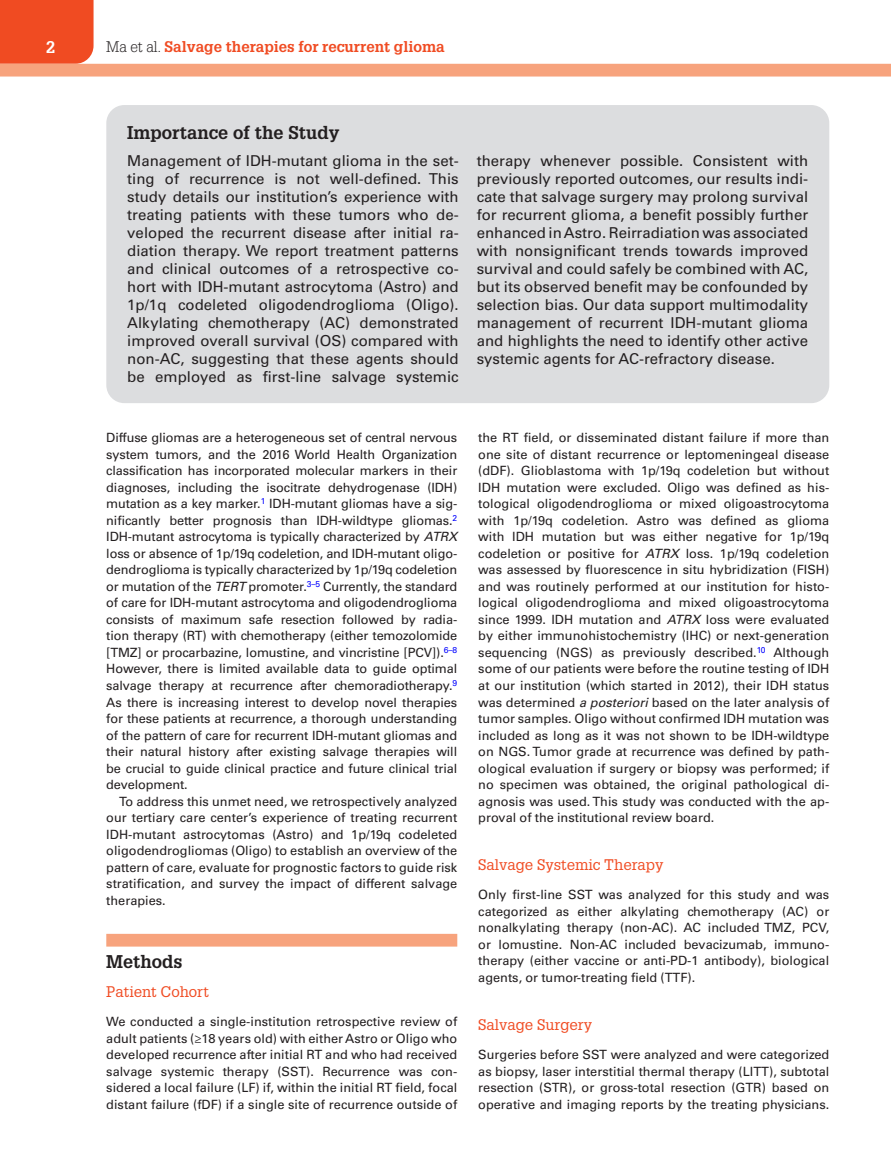
<style>
.page{position:relative;width:891px;height:1175px;background:#fff}
.page>*{position:absolute;margin:0;border:0;box-sizing:border-box;transform-origin:0 0}
.t1{font:700 18px "Glypha LT Std";color:#231f20}
.t2{font:700 16.5px "Glypha LT Std";color:#fff}
.t3{font:15px/18px "Univers LT Std";color:#231f20;text-align:justify}
.t4{font:15px "Glypha LT Std";color:#f04b22}
.t5{font:700 15px "Glypha LT Std";color:#f04b22}
.t6{font:12.75px/16.5px "Univers LT Std";color:#231f20;text-align:justify}
.s1{font-weight:300;color:#231f20}
.s2{font-style:italic}
</style>
<div class="page">
<div style="left:0;top:0;width:94px;height:64px;background:#f04b22"></div>
<div style="left:0;top:64px;width:891px;height:12px;background:#f7a37d"></div>
<div style="left:106px;top:933px;width:351px;height:13px;background:#f7a37d"></div>
<div style="left:106px;top:105px;width:723px;height:298px;background:#dcdddf;border-radius:18px"></div>
<p class="t2" style="left:46px;top:37px;width:11px">2</p>
<p class="t5" style="left:106px;top:37px;width:340px"><span class="s1">Ma et al.</span> Salvage therapies for recurrent glioma</p>
<h1 class="t1" style="left:127px;top:121px;width:214px">Importance of the Study</h1>
<p class="t3" style="left:127px;top:152px;width:333px">Management of IDH-mutant glioma in the set&shy;ting of recurrence is not well-defined. This study details our institution’s experience with treating patients with these tumors who de&shy;veloped the recurrent disease after initial ra&shy;diation therapy. We report treatment patterns and clinical outcomes of a retrospective co&shy;hort with IDH-mutant astrocytoma (Astro) and 1p/1q codeleted oligodendroglioma (Oligo).<br>Alkylating chemotherapy (AC) demonstrated improved overall survival (OS) compared with non-AC, suggesting that these agents should be employed as first-line salvage systemic</p>
<p class="t3" style="left:477px;top:152px;width:333px">therapy whenever possible. Consistent with previously reported outcomes, our results indi&shy;cate that salvage surgery may prolong survival for recurrent glioma, a benefit possibly further enhanced in Astro. Reirradiation was associated with nonsignificant trends towards improved survival and could safely be combined with AC, but its observed benefit may be confounded by selection bias. Our data support multimodality management of recurrent IDH-mutant glioma and highlights the need to identify other active systemic agents for AC-refractory disease.</p>
<p class="t6" style="left:106px;top:430px;width:353px">Diffuse gliomas are a heterogeneous set of central nervous system tumors, and the 2016 World Health Organization classification has incorporated molecular markers in their diagnoses, including the isocitrate dehydrogenase (IDH) mutation as a key marker.<sup>1</sup> IDH-mutant gliomas have a sig&shy;nificantly better prognosis than IDH-wildtype gliomas.<sup>2<br></sup>IDH-mutant astrocytoma is typically characterized by <span class="s2">ATRX </span>loss or absence of 1p/19q codeletion, and IDH-mutant oligo&shy;dendroglioma is typically characterized by 1p/19q codeletion or mutation of the <span class="s2">TERT</span> promoter.<sup>3–5</sup> Currently, the standard of care for IDH-mutant astrocytoma and oligodendroglioma consists of maximum safe resection followed by radia&shy;tion therapy (RT) with chemotherapy (either temozolomide [TMZ] or procarbazine, lomustine, and vincristine [PCV]).<sup>6–8<br></sup>However, there is limited available data to guide optimal salvage therapy at recurrence after chemoradiotherapy.<sup>9<br></sup>As there is increasing interest to develop novel therapies for these patients at recurrence, a thorough understanding of the pattern of care for recurrent IDH-mutant gliomas and their natural history after existing salvage therapies will be crucial to guide clinical practice and future clinical trial development.</p>
<p class="t6" style="left:106px;top:793px;width:353px;text-indent:13px">To address this unmet need, we retrospectively analyzed our tertiary care center’s experience of treating recurrent IDH-mutant astrocytomas (Astro) and 1p/19q codeleted oligodendrogliomas (Oligo) to establish an overview of the pattern of care, evaluate for prognostic factors to guide risk stratification, and survey the impact of different salvage therapies.</p>
<h1 class="t1" style="left:106px;top:950px;width:78px">Methods</h1>
<p class="t4" style="left:106px;top:982px;width:104px">Patient Cohort</p>
<p class="t6" style="left:106px;top:1013px;width:353px">We conducted a single-institution retrospective review of adult patients (≥18 years old) with either Astro or Oligo who developed recurrence after initial RT and who had received salvage systemic therapy (SST). Recurrence was con&shy;sidered a local failure (LF) if, within the initial RT field, focal distant failure (fDF) if a single site of recurrence outside of</p>
<p class="t6" style="left:478px;top:430px;width:353px">the RT field, or disseminated distant failure if more than one site of distant recurrence or leptomeningeal disease (dDF). Glioblastoma with 1p/19q codeletion but without IDH mutation were excluded. Oligo was defined as his&shy;tological oligodendroglioma or mixed oligoastrocytoma with 1p/19q codeletion. Astro was defined as glioma with IDH mutation but was either negative for 1p/19q codeletion or positive for <span class="s2">ATRX</span> loss. 1p/19q codeletion was assessed by fluorescence in situ hybridization (FISH) and was routinely performed at our institution for histo&shy;logical oligodendroglioma and mixed oligoastrocytoma since 1999. IDH mutation and <span class="s2">ATRX</span> loss were evaluated by either immunohistochemistry (IHC) or next-generation sequencing (NGS) as previously described.<sup>10</sup> Although some of our patients were before the routine testing of IDH at our institution (which started in 2012), their IDH status was determined <span class="s2">a posteriori</span> based on the later analysis of tumor samples. Oligo without confirmed IDH mutation was included as long as it was not shown to be IDH-wildtype on NGS. Tumor grade at recurrence was defined by path&shy;ological evaluation if surgery or biopsy was performed; if no specimen was obtained, the original pathological di&shy;agnosis was used. This study was conducted with the ap&shy;proval of the institutional review board.</p>
<p class="t4" style="left:478px;top:855px;width:187px">Salvage Systemic Therapy</p>
<p class="t6" style="left:478px;top:886px;width:353px">Only first-line SST was analyzed for this study and was categorized as either alkylating chemotherapy (AC) or nonalkylating therapy (non-AC). AC included TMZ, PCV, or lomustine. Non-AC included bevacizumab, immuno&shy;therapy (either vaccine or anti-PD-1 antibody), biological agents, or tumor-treating field (TTF).</p>
<p class="t4" style="left:478px;top:1015px;width:116px">Salvage Surgery</p>
<p class="t6" style="left:478px;top:1046px;width:353px">Surgeries before SST were analyzed and were categorized as biopsy, laser interstitial thermal therapy (LITT), subtotal resection (STR), or gross-total resection (GTR) based on operative and imaging reports by the treating physicians.</p>
</div>
